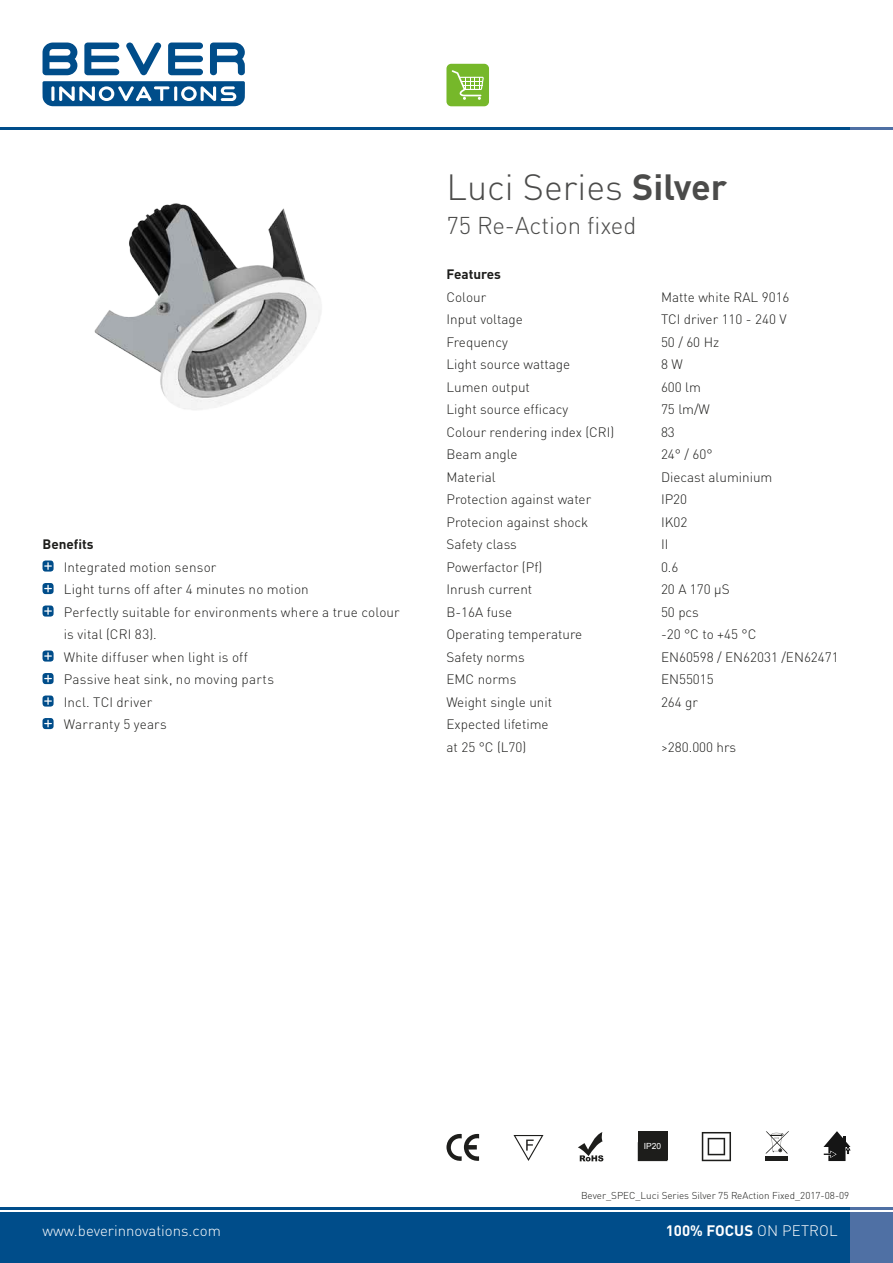
<style>
.page{position:relative;width:893px;height:1263px;background:#fff}
.page>*{position:absolute;margin:0;border:0;box-sizing:border-box;transform-origin:0 0}
.t1{font:300 36px "DIN Pro";color:#4b4b4a}
.t2{font:300 24px "DIN Pro";color:#4b4b4a}
.t3{font:300 15px "DIN Pro";color:#fff}
.t4{font:700 15px "DIN Pro";color:#fff}
.t5{font:300 13.5px/22.5px "DIN Pro";color:#1d1d1b}
.t6{font:700 13.5px "DIN Pro";color:#1d1d1b}
.t7{font:300 9.9px "DIN Pro";color:#1d1d1b}
.t8{font:8.4px "Arial";color:#fff}
.s1{font-weight:700}
.s2{font-weight:300}
</style>
<div class="page">
<div style="left:0;top:1212px;width:850px;height:51px;background:#004d8a"></div>
<div style="left:850px;top:1212px;width:43px;height:51px;background:#4f70a4"></div>
<hr style="left:0;top:1208px;width:850px;height:2px;background:#004d8a">
<hr style="left:850px;top:1208px;width:43px;height:2px;background:#4f70a4">
<hr style="left:0;top:128px;width:850px;height:2px;background:#004d8a">
<hr style="left:850px;top:128px;width:43px;height:2px;background:#4f70a4">
<svg style="left:84px;top:43px;width:35px;height:32px"></svg>
<svg style="left:168px;top:43px;width:35px;height:32px"></svg>
<svg style="left:210px;top:43px;width:35px;height:32px"></svg>
<svg style="left:126px;top:43px;width:35px;height:32px"></svg>
<svg style="left:43px;top:43px;width:34px;height:32px"></svg>
<svg style="left:43px;top:81px;width:202px;height:25px"></svg>
<svg style="left:43px;top:560px;width:11px;height:12px"></svg>
<svg style="left:45px;top:563px;width:6px;height:6px"></svg>
<svg style="left:43px;top:583px;width:11px;height:11px"></svg>
<svg style="left:45px;top:585px;width:6px;height:7px"></svg>
<svg style="left:43px;top:605px;width:11px;height:12px"></svg>
<svg style="left:45px;top:608px;width:6px;height:6px"></svg>
<svg style="left:43px;top:650px;width:11px;height:12px"></svg>
<svg style="left:45px;top:653px;width:6px;height:6px"></svg>
<svg style="left:43px;top:673px;width:11px;height:11px"></svg>
<svg style="left:45px;top:675px;width:6px;height:7px"></svg>
<svg style="left:43px;top:695px;width:11px;height:12px"></svg>
<svg style="left:45px;top:698px;width:6px;height:6px"></svg>
<svg style="left:43px;top:718px;width:11px;height:11px"></svg>
<svg style="left:45px;top:720px;width:6px;height:7px"></svg>
<div style="left:446px;top:64px;width:43px;height:42px;border:1px solid #76b82a;border-radius:4px"></div>
<svg style="left:447px;top:65px;width:41px;height:41px;background:#89c147"></svg>
<img style="left:94px;top:203px;width:227px;height:207px">
<svg style="left:446px;top:1133px;width:33px;height:28px"></svg>
<div style="left:765px;top:1156px;width:23px;height:5px;background:#1d1d1b"></div>
<svg style="left:766px;top:1131px;width:23px;height:22px"></svg>
<svg style="left:823px;top:1131px;width:27px;height:30px"></svg>
<svg style="left:513px;top:1135px;width:30px;height:26px"></svg>
<svg style="left:702px;top:1132px;width:29px;height:29px"></svg>
<svg style="left:578px;top:1132px;width:25px;height:29px"></svg>
<div style="left:638px;top:1132px;width:29px;height:28px;background:#1d1d1b"></div>
<div style="left:638px;top:1142px;width:29px;height:19px;border:1px solid #1d1d1b"></div>
<p class="t6" style="left:43px;top:533px;width:53px">Benefits</p>
<p class="t5" style="left:64px;top:554px;width:337px">Integrated motion sensor<br>Light turns off after 4 minutes no motion<br>Perfectly suitable for environments where a true colour is vital (CRI 83).<br>White diffuser when light is off<br>Passive heat sink, no moving parts<br>Incl. TCI driver<br>Warranty 5 years</p>
<h1 class="t1" style="left:446px;top:159px;width:282px">Luci Series <span class="s1">Silver</span></h1>
<h2 class="t2" style="left:446px;top:207px;width:191px">75 Re-Action fixed</h2>
<p class="t6" style="left:446px;top:263px;width:56px">Features</p>
<p class="t5" style="left:446px;top:284px;width:41px">Colour</p>
<p class="t5" style="left:661px;top:284px;width:130px">Matte white RAL 9016</p>
<p class="t5" style="left:446px;top:307px;width:78px">Input voltage</p>
<p class="t5" style="left:661px;top:307px;width:127px">TCI driver 110 - 240 V</p>
<p class="t5" style="left:446px;top:329px;width:63px">Frequency</p>
<p class="t5" style="left:661px;top:329px;width:60px">50 / 60 Hz</p>
<p class="t5" style="left:446px;top:352px;width:125px">Light source wattage</p>
<p class="t5" style="left:661px;top:352px;width:23px">8 W</p>
<p class="t5" style="left:446px;top:374px;width:85px">Lumen output</p>
<p class="t5" style="left:661px;top:374px;width:41px">600 lm</p>
<p class="t5" style="left:446px;top:397px;width:123px">Light source efficacy</p>
<p class="t5" style="left:661px;top:397px;width:50px">75 lm/W</p>
<p class="t5" style="left:446px;top:419px;width:169px">Colour rendering index (CRI)</p>
<p class="t5" style="left:661px;top:419px;width:15px">83</p>
<p class="t5" style="left:446px;top:442px;width:73px">Beam angle</p>
<p class="t5" style="left:661px;top:442px;width:53px">24° / 60°</p>
<p class="t5" style="left:446px;top:464px;width:51px">Material</p>
<p class="t5" style="left:661px;top:464px;width:113px">Diecast aluminium</p>
<p class="t5" style="left:446px;top:487px;width:146px">Protection against water</p>
<p class="t5" style="left:661px;top:487px;width:28px">IP20</p>
<p class="t5" style="left:446px;top:509px;width:143px">Protecion against shock</p>
<p class="t5" style="left:661px;top:509px;width:28px">IK02</p>
<p class="t5" style="left:446px;top:532px;width:72px">Safety class</p>
<p class="t5" style="left:661px;top:532px;width:9px">II</p>
<p class="t5" style="left:446px;top:554px;width:97px">Powerfactor (Pf)</p>
<p class="t5" style="left:661px;top:554px;width:19px">0.6</p>
<p class="t5" style="left:446px;top:577px;width:87px">Inrush current</p>
<p class="t5" style="left:661px;top:577px;width:70px">20 A 170 µS</p>
<p class="t5" style="left:446px;top:599px;width:67px">B-16A fuse</p>
<p class="t5" style="left:661px;top:599px;width:39px">50 pcs</p>
<p class="t5" style="left:446px;top:622px;width:137px">Operating temperature</p>
<p class="t5" style="left:661px;top:622px;width:97px">-20 °C to +45 °C</p>
<p class="t5" style="left:446px;top:644px;width:80px">Safety norms</p>
<p class="t5" style="left:661px;top:644px;width:179px">EN60598 / EN62031 /EN62471</p>
<p class="t5" style="left:446px;top:667px;width:71px">EMC norms</p>
<p class="t5" style="left:661px;top:667px;width:54px">EN55015</p>
<p class="t5" style="left:446px;top:689px;width:107px">Weight single unit</p>
<p class="t5" style="left:661px;top:689px;width:39px">264 gr</p>
<p class="t5" style="left:446px;top:712px;width:104px">Expected lifetime at 25 °C (L70)</p>
<p class="t5" style="left:661px;top:734px;width:77px">&gt;280.000 hrs</p>
<p class="t8" style="left:644px;top:1141px;width:19px">IP20</p>
<p class="t7" style="left:581px;top:1187px;width:270px">Bever_SPEC_Luci Series Silver 75 ReAction Fixed_2017-08-09</p>
<p class="t3" style="left:43px;top:1219px;width:180px">www.beverinnovations.com</p>
<p class="t4" style="left:666px;top:1218px;width:173px">100% FOCUS <span class="s2">ON PETROL</span></p>
</div>
